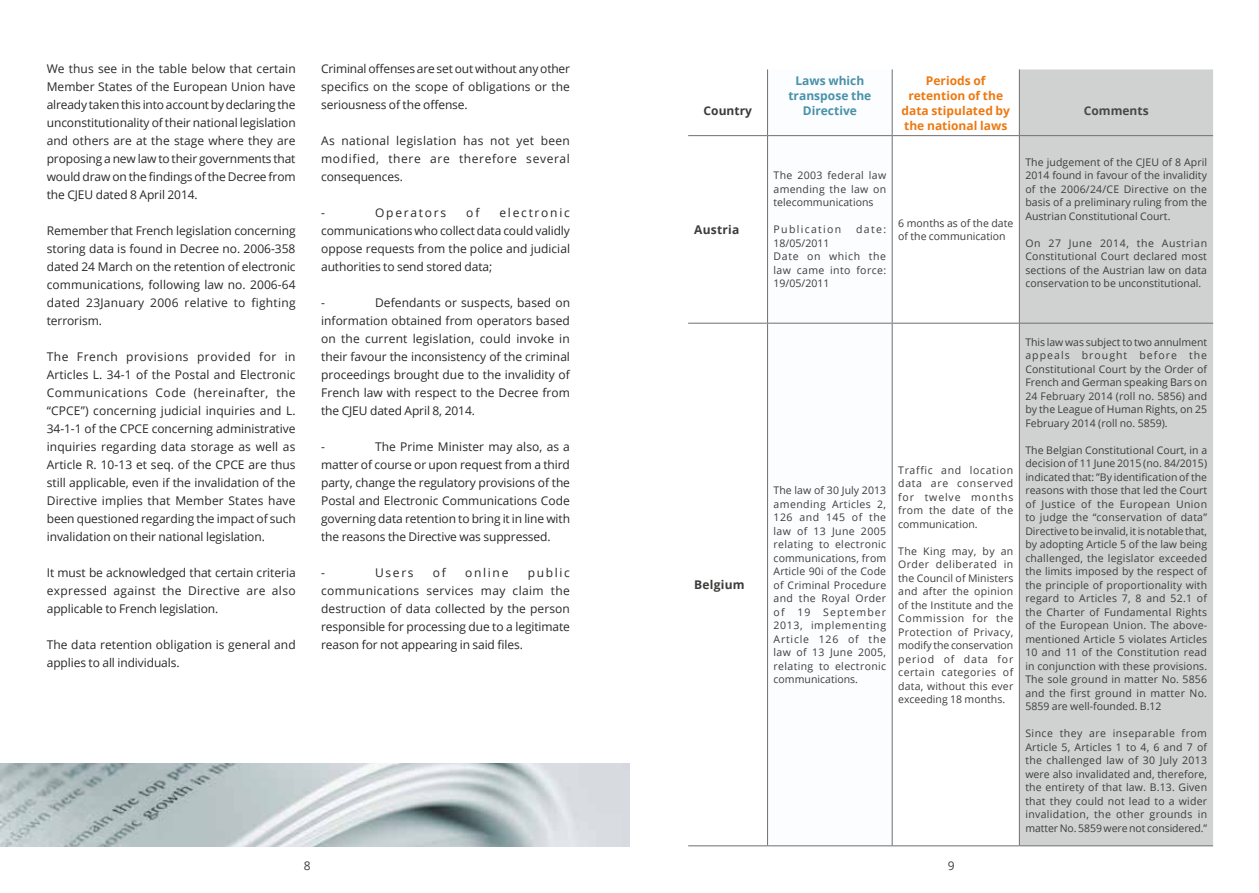
<style>
.page{position:relative;width:1259px;height:893px;background:#fff}
.page>*{position:absolute;margin:0;border:0;box-sizing:border-box;transform-origin:0 0}
.t1{font:12px/18px "Open Sans";letter-spacing:-.01em;color:#282827;text-align:justify}
.t2{font:700 12px/15px "Open Sans";color:#ed7912;text-align:center}
.t3{font:700 12px/15px "Open Sans";color:#4991a8;text-align:center}
.t4{font:700 12px "Open Sans";letter-spacing:.02em;color:#3c3c3b}
.t5{font:12px "Open Sans";letter-spacing:.145em;color:#282827}
.t6{font:700 12px "Open Sans";color:#484749}
.t7{font:700 12px "Open Sans";color:#3c3c3b}
.t8{font:12px "Open Sans";color:#3e3d40}
.t9{font:10.5px/13.5px "Open Sans";color:#3c3c3b;text-align:justify}
.t10{font:10.5px/13.5px "Open Sans";letter-spacing:.035em;color:#3c3c3b}
.t11{font:10.5px "Open Sans";letter-spacing:.125em;color:#3c3c3b}
</style>
<div class="page">
<img style="left:0;top:763px;width:629px;height:83px">
<svg style="left:768px;top:69px;width:124px;height:776px"></svg>
<svg style="left:893px;top:69px;width:126px;height:776px"></svg>
<div style="left:1020px;top:69px;width:193px;height:776px;background:#d0d2d2"></div>
<hr style="left:688px;top:135px;width:79px;height:1px;background:#706f6f">
<hr style="left:767px;top:135px;width:125px;height:1px;background:#706f6f">
<hr style="left:767px;top:136px;width:1px;height:187px;background:#706f6f">
<hr style="left:892px;top:135px;width:127px;height:1px;background:#706f6f">
<hr style="left:892px;top:136px;width:1px;height:187px;background:#706f6f">
<hr style="left:1019px;top:135px;width:194px;height:1px;background:#706f6f">
<hr style="left:1019px;top:136px;width:1px;height:187px;background:#706f6f">
<hr style="left:688px;top:323px;width:79px;height:1px;background:#706f6f">
<hr style="left:767px;top:323px;width:125px;height:1px;background:#706f6f">
<hr style="left:767px;top:324px;width:1px;height:521px;background:#706f6f">
<hr style="left:892px;top:323px;width:127px;height:1px;background:#706f6f">
<hr style="left:892px;top:324px;width:1px;height:521px;background:#706f6f">
<hr style="left:1019px;top:323px;width:194px;height:1px;background:#706f6f">
<hr style="left:1019px;top:324px;width:1px;height:521px;background:#706f6f">
<hr style="left:688px;top:845px;width:79px;height:1px;background:#706f6f">
<hr style="left:767px;top:845px;width:125px;height:1px;background:#706f6f">
<hr style="left:892px;top:845px;width:127px;height:1px;background:#706f6f">
<hr style="left:1019px;top:845px;width:194px;height:1px;background:#706f6f">
<hr style="left:767px;top:69px;width:1px;height:66px;background:#706f6f">
<hr style="left:892px;top:69px;width:1px;height:66px;background:#706f6f">
<hr style="left:1019px;top:69px;width:1px;height:66px;background:#706f6f">
<p class="t1" style="left:47px;top:59px;width:250px">We thus see in the table below that certain Member States of the European Union have already taken this into account by declaring the unconstitutionality of their national legislation and others are at the stage where they are proposing a new law to their governments that would draw on the findings of the Decree from the CJEU dated 8 April 2014.</p>
<p class="t1" style="left:47px;top:221px;width:250px">Remember that French legislation concerning storing data is found in Decree no. 2006-358 dated 24 March on the retention of electronic communications, following law no. 2006-64 dated 23January 2006 relative to fighting terrorism.</p>
<p class="t1" style="left:47px;top:347px;width:250px">The French provisions provided for in Articles L. 34-1 of the Postal and Electronic Communications Code (hereinafter, the “CPCE”) concerning judicial inquiries and L.<br>34-1-1 of the CPCE concerning administrative inquiries regarding data storage as well as Article R. 10-13 et seq. of the CPCE are thus still applicable, even if the invalidation of the Directive implies that Member States have been questioned regarding the impact of such invalidation on their national legislation.</p>
<p class="t1" style="left:47px;top:563px;width:250px">It must be acknowledged that certain criteria expressed against the Directive are also applicable to French legislation.</p>
<p class="t1" style="left:47px;top:635px;width:250px">The data retention obligation is general and applies to all individuals.</p>
<p class="t1" style="left:321px;top:59px;width:250px">Criminal offenses are set out without any other specifics on the scope of obligations or the seriousness of the offense.</p>
<p class="t1" style="left:321px;top:131px;width:250px">As national legislation has not yet been modified, there are therefore several consequences.</p>
<p class="t1" style="left:321px;top:203px;width:5px">-</p>
<p class="t5" style="left:375px;top:204px;width:73px">Operators</p>
<p class="t1" style="left:466px;top:203px;width:15px">of</p>
<p class="t1" style="left:321px;top:203px;width:250px;text-indent:178px">electronic communications who collect data could validly oppose requests from the police and judicial authorities to send stored data;</p>
<p class="t1" style="left:321px;top:293px;width:5px">-</p>
<p class="t1" style="left:321px;top:293px;width:250px;text-indent:54px">Defendants or suspects, based on information obtained from operators based on the current legislation, could invoke in their favour the inconsistency of the criminal proceedings brought due to the invalidity of French law with respect to the Decree from the CJEU dated April 8, 2014.</p>
<p class="t1" style="left:321px;top:437px;width:5px">-</p>
<p class="t1" style="left:321px;top:437px;width:250px;text-indent:54px">The Prime Minister may also, as a matter of course or upon request from a third party, change the regulatory provisions of the Postal and Electronic Communications Code governing data retention to bring it in line with the reasons the Directive was suppressed.</p>
<p class="t1" style="left:321px;top:563px;width:5px">-</p>
<p class="t1" style="left:375px;top:563px;width:40px">Users</p>
<p class="t1" style="left:433px;top:563px;width:14px">of</p>
<p class="t1" style="left:465px;top:563px;width:45px">online</p>
<p class="t1" style="left:321px;top:563px;width:250px;text-indent:207px">public communications services may claim the destruction of data collected by the person responsible for processing due to a legitimate reason for not appearing in said files.</p>
<p class="t7" style="left:703px;top:102px;width:50px">Country</p>
<p class="t4" style="left:694px;top:221px;width:47px">Austria</p>
<p class="t4" style="left:694px;top:576px;width:52px">Belgium</p>
<p class="t3" style="left:788px;top:72px;width:84px">Laws which transpose the<br>Directive</p>
<p class="t2" style="left:901px;top:72px;width:110px">Periods of retention of the data stipulated by the national laws</p>
<p class="t9" style="left:773px;top:169px;width:114px">The 2003 federal law amending the law on telecommunications</p>
<p class="t11" style="left:773px;top:222px;width:69px">Publication</p>
<p class="t9" style="left:856px;top:223px;width:31px">date:</p>
<p class="t10" style="left:773px;top:236px;width:114px">18/05/2011<br>Date on which the law came into force:<br>19/05/2011</p>
<p class="t9" style="left:898px;top:216px;width:117px">6 months as of the date of the communication</p>
<p class="t6" style="left:1083px;top:102px;width:66px">Comments</p>
<p class="t9" style="left:1025px;top:155px;width:183px">The judgement of the CJEU of 8 April 2014 found in favour of the invalidity of the 2006/24/CE Directive on the basis of a preliminary ruling from the Austrian Constitutional Court.</p>
<p class="t9" style="left:1025px;top:236px;width:183px">On 27 June 2014, the Austrian Constitutional Court declared most sections of the Austrian law on data conservation to be unconstitutional.</p>
<p class="t9" style="left:773px;top:483px;width:114px">The law of 30 July 2013 amending Articles 2, 126 and 145 of the law of 13 June 2005 relating to electronic communications, from Article 90i of the Code of Criminal Procedure and the Royal Order of 19 September 2013, implementing Article 126 of the law of 13 June 2005, relating to electronic communications.</p>
<p class="t9" style="left:898px;top:463px;width:117px">Traffic and location data are conserved for twelve months from the date of the communication.</p>
<p class="t9" style="left:898px;top:544px;width:117px">The King may, by an Order deliberated in the Council of Ministers and after the opinion of the Institute and the Commission for the Protection of Privacy, modify the conservation period of data for certain categories of data, without this ever exceeding 18 months.</p>
<p class="t9" style="left:1025px;top:335px;width:183px">This law was subject to two annulment appeals brought before the Constitutional Court by the Order of French and German speaking Bars on 24 February 2014 (roll no. 5856) and by the League of Human Rights, on 25<br>February 2014 (roll no. 5859).</p>
<p class="t9" style="left:1025px;top:443px;width:183px">The Belgian Constitutional Court, in a decision of 11 June 2015 (no. 84/2015) indicated that: ”By identification of the reasons with those that led the Court of Justice of the European Union to judge the “conservation of data” Directive to be invalid, it is notable that, by adopting Article 5 of the law being challenged, the legislator exceeded the limits imposed by the respect of the principle of proportionality with regard to Articles 7, 8 and 52.1 of the Charter of Fundamental Rights of the European Union. The above&shy;mentioned Article 5 violates Articles 10 and 11 of the Constitution read in conjunction with these provisions.<br>The sole ground in matter No. 5856 and the first ground in matter No.<br>5859 are well-founded. B.12</p>
<p class="t9" style="left:1025px;top:726px;width:183px">Since they are inseparable from Article 5, Articles 1 to 4, 6 and 7 of the challenged law of 30 July 2013 were also invalidated and, therefore, the entirety of that law. B.13. Given that they could not lead to a wider invalidation, the other grounds in matter No. 5859 were not considered.”</p>
<p class="t8" style="left:304px;top:858px;width:8px">8</p>
<p class="t8" style="left:947px;top:858px;width:8px">9</p>
</div>
